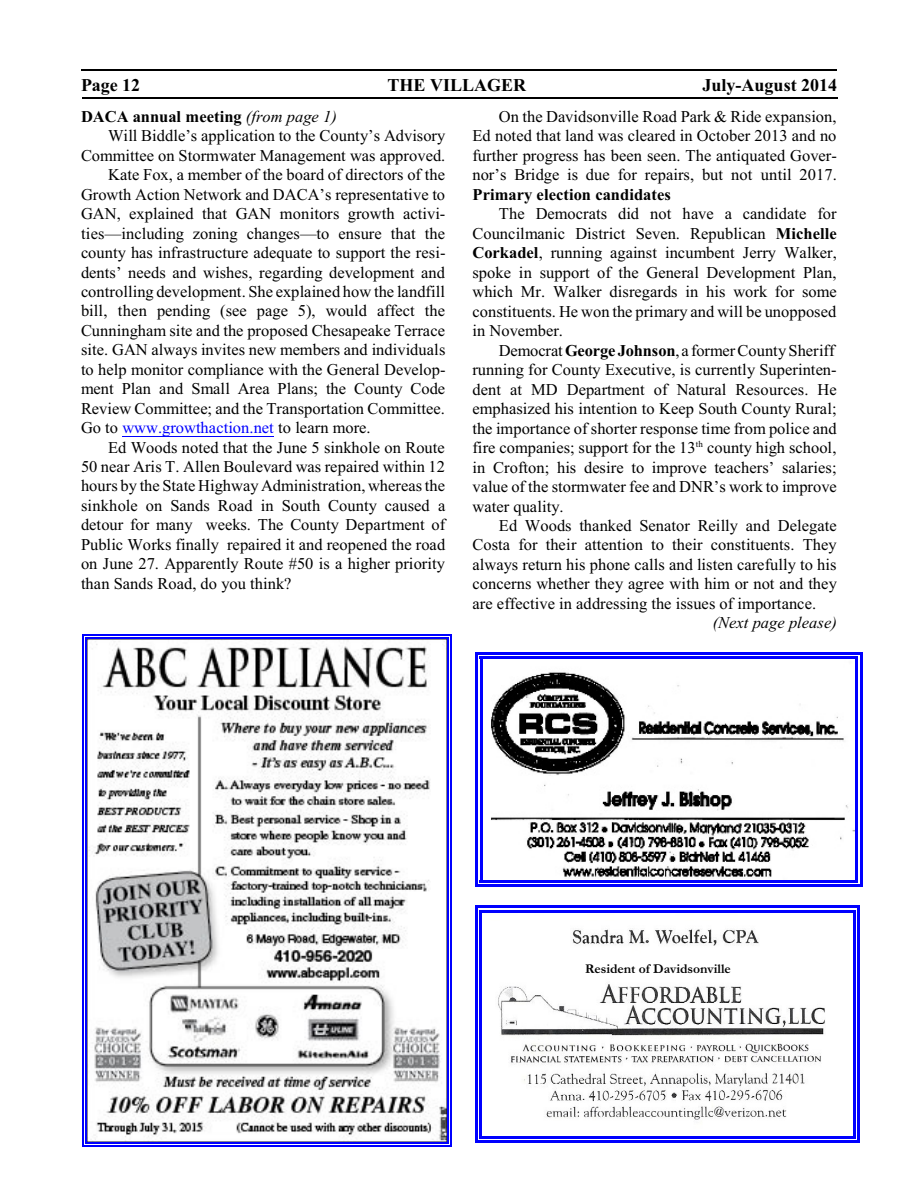
<style>
.page{position:relative;width:918px;height:1188px;background:#fff}
.page>*{position:absolute;margin:0;border:0;box-sizing:border-box;transform-origin:0 0}
.t1{font:700 18px "Times New Roman";color:#000}
.t2{font:16.5px "Times New Roman";color:#000}
.t3{font:700 16.5px "Times New Roman";color:#000}
.t4{font:16.5px "Times New Roman";color:#00f}
.t5{font:italic 16.5px "Times New Roman";color:#000}
.t6{font:700 13.5px "Garamond";color:#000}
.t7{font:9px "Times New Roman";color:#000}
.s1{font-weight:400;font-style:italic}
.s2{color:#000}
.s3{font-weight:700}
</style>
<div class="page">
<hr style="left:122px;top:436px;width:152px;height:1px;background:#00f">
<hr style="left:81px;top:69px;width:755px;height:1px;background:#000">
<hr style="left:82px;top:97px;width:756px;height:1px;background:#000">
<img style="left:86px;top:638px;width:362px;height:504px">
<hr style="left:85px;top:637px;width:1px;height:506px;background:#00f">
<hr style="left:448px;top:637px;width:1px;height:506px;background:#00f">
<hr style="left:85px;top:637px;width:364px;height:1px;background:#00f">
<hr style="left:85px;top:1142px;width:364px;height:2px;background:#00f">
<hr style="left:82px;top:634px;width:2px;height:512px;background:#00f">
<hr style="left:451px;top:634px;width:1px;height:512px;background:#00f">
<hr style="left:82px;top:634px;width:370px;height:1px;background:#00f">
<hr style="left:82px;top:1145px;width:370px;height:1px;background:#00f">
<img style="left:491px;top:672px;width:364px;height:207px">
<hr style="left:480px;top:656px;width:2px;height:226px;background:#00f">
<hr style="left:855px;top:656px;width:3px;height:226px;background:#00f">
<hr style="left:480px;top:656px;width:378px;height:3px;background:#00f">
<hr style="left:480px;top:880px;width:378px;height:2px;background:#00f">
<hr style="left:475px;top:652px;width:3px;height:234px;background:#00f">
<hr style="left:860px;top:652px;width:2px;height:234px;background:#00f">
<hr style="left:475px;top:652px;width:387px;height:2px;background:#00f">
<hr style="left:475px;top:884px;width:387px;height:3px;background:#00f">
<img style="left:498px;top:928px;width:327px;height:192px">
<hr style="left:479px;top:910px;width:3px;height:228px;background:#00f">
<hr style="left:853px;top:910px;width:2px;height:228px;background:#00f">
<hr style="left:479px;top:910px;width:376px;height:3px;background:#00f">
<hr style="left:479px;top:1136px;width:376px;height:2px;background:#00f">
<hr style="left:475px;top:906px;width:3px;height:237px;background:#00f">
<hr style="left:857px;top:906px;width:3px;height:237px;background:#00f">
<hr style="left:475px;top:906px;width:385px;height:2px;background:#00f">
<hr style="left:475px;top:1140px;width:385px;height:3px;background:#00f">
<p class="t1" style="left:81px;top:79px;width:61px">Page 12</p>
<p class="t1" style="left:388px;top:79px;width:140px">THE VILLAGER</p>
<p class="t1" style="left:703px;top:79px;width:136px">July-August 2014</p>
<p class="t3" style="left:81px;top:111px;width:257px">DACA annual meeting <span class="s1">(from page 1)</span></p>
<p class="t2" style="left:108px;top:130px;width:339px">Will Biddle’s application to the County’s Advisory</p>
<p class="t2" style="left:81px;top:149px;width:366px">Committee on Stormwater Management was approved.</p>
<p class="t2" style="left:108px;top:169px;width:339px">Kate Fox, a member of the board of directors of the</p>
<p class="t2" style="left:81px;top:188px;width:366px">Growth Action Network and DACA’s representative to</p>
<p class="t2" style="left:81px;top:208px;width:366px">GAN, explained that GAN monitors growth activi-</p>
<p class="t2" style="left:81px;top:227px;width:366px">ties—including zoning changes—to ensure that the</p>
<p class="t2" style="left:81px;top:247px;width:366px">county has infrastructure adequate to support the resi-</p>
<p class="t2" style="left:81px;top:266px;width:366px">dents’ needs and wishes, regarding development and</p>
<p class="t2" style="left:81px;top:286px;width:366px">controlling development. She explained how the landfill</p>
<p class="t2" style="left:81px;top:305px;width:366px">bill, then pending (see page 5), would affect the</p>
<p class="t2" style="left:81px;top:324px;width:366px">Cunningham site and the proposed Chesapeake Terrace</p>
<p class="t2" style="left:81px;top:344px;width:366px">site. GAN always invites new members and individuals</p>
<p class="t2" style="left:81px;top:363px;width:366px">to help monitor compliance with the General Develop-</p>
<p class="t2" style="left:81px;top:383px;width:366px">ment Plan and Small Area Plans; the County Code</p>
<p class="t2" style="left:81px;top:402px;width:365px">Review Committee; and the Transportation Committee.</p>
<p class="t4" style="left:81px;top:422px;width:291px"><span class="s2">Go to</span> www.growthaction.net <span class="s2">to learn more.</span></p>
<p class="t2" style="left:108px;top:441px;width:338px">Ed Woods noted that the June 5 sinkhole on Route</p>
<p class="t2" style="left:81px;top:461px;width:366px">50 near Aris T. Allen Boulevard was repaired within 12</p>
<p class="t2" style="left:81px;top:480px;width:366px">hours by the State Highway Administration, whereas the</p>
<p class="t2" style="left:81px;top:499px;width:366px">sinkhole on Sands Road in South County caused a</p>
<p class="t2" style="left:81px;top:519px;width:366px">detour for many weeks. The County Department of</p>
<p class="t2" style="left:81px;top:538px;width:366px">Public Works finally repaired it and reopened the road</p>
<p class="t2" style="left:81px;top:558px;width:366px">on June 27. Apparently Route #50 is a higher priority</p>
<p class="t2" style="left:81px;top:577px;width:212px">than Sands Road, do you think?</p>
<p class="t2" style="left:499px;top:110px;width:339px">On the Davidsonville Road Park &amp; Ride expansion,</p>
<p class="t2" style="left:472px;top:130px;width:366px">Ed noted that land was cleared in October 2013 and no</p>
<p class="t2" style="left:472px;top:149px;width:366px">further progress has been seen. The antiquated Gover-</p>
<p class="t2" style="left:472px;top:169px;width:366px">nor’s Bridge is due for repairs, but not until 2017.</p>
<p class="t3" style="left:472px;top:189px;width:200px">Primary election candidates</p>
<p class="t2" style="left:499px;top:207px;width:339px">The Democrats did not have a candidate for</p>
<p class="t2" style="left:472px;top:227px;width:366px">Councilmanic District Seven. Republican <span class="s3">Michelle</span></p>
<p class="t2" style="left:472px;top:247px;width:366px"><span class="s3">Corkadel</span>, running against incumbent Jerry Walker,</p>
<p class="t2" style="left:472px;top:266px;width:366px">spoke in support of the General Development Plan,</p>
<p class="t2" style="left:472px;top:286px;width:366px">which Mr. Walker disregards in his work for some</p>
<p class="t2" style="left:472px;top:305px;width:365px">constituents. He won the primary and will be unopposed</p>
<p class="t2" style="left:472px;top:325px;width:92px">in November.</p>
<p class="t2" style="left:499px;top:345px;width:337px">Democrat <span class="s3">George Johnson</span>, a formerCounty Sheriff</p>
<p class="t2" style="left:472px;top:364px;width:366px">running for County Executive, is currently Superinten-</p>
<p class="t2" style="left:472px;top:383px;width:366px">dent at MD Department of Natural Resources. He</p>
<p class="t2" style="left:472px;top:403px;width:366px">emphasized his intention to Keep South County Rural;</p>
<p class="t2" style="left:472px;top:422px;width:366px">the importance of shorter response time from police and</p>
<p class="t2" style="left:472px;top:442px;width:366px">fire companies; support for the 13 county high school,</p>
<p class="t7" style="left:696px;top:441px;width:9px">th</p>
<p class="t2" style="left:472px;top:461px;width:366px">in Crofton; his desire to improve teachers’ salaries;</p>
<p class="t2" style="left:472px;top:481px;width:366px">value of the stormwater fee and DNR’s work to improve</p>
<p class="t2" style="left:472px;top:500px;width:93px">water quality.</p>
<p class="t2" style="left:499px;top:520px;width:339px">Ed Woods thanked Senator Reilly and Delegate</p>
<p class="t2" style="left:472px;top:539px;width:366px">Costa for their attention to their constituents. They</p>
<p class="t2" style="left:472px;top:558px;width:366px">always return his phone calls and listen carefully to his</p>
<p class="t2" style="left:472px;top:578px;width:366px">concerns whether they agree with him or not and they</p>
<p class="t2" style="left:472px;top:597px;width:345px">are effective in addressing the issues of importance.</p>
<p class="t5" style="left:713px;top:617px;width:126px">(Next page please)</p>
<p class="t6" style="left:585px;top:965px;width:147px">Resident of Davidsonville</p>
</div>
